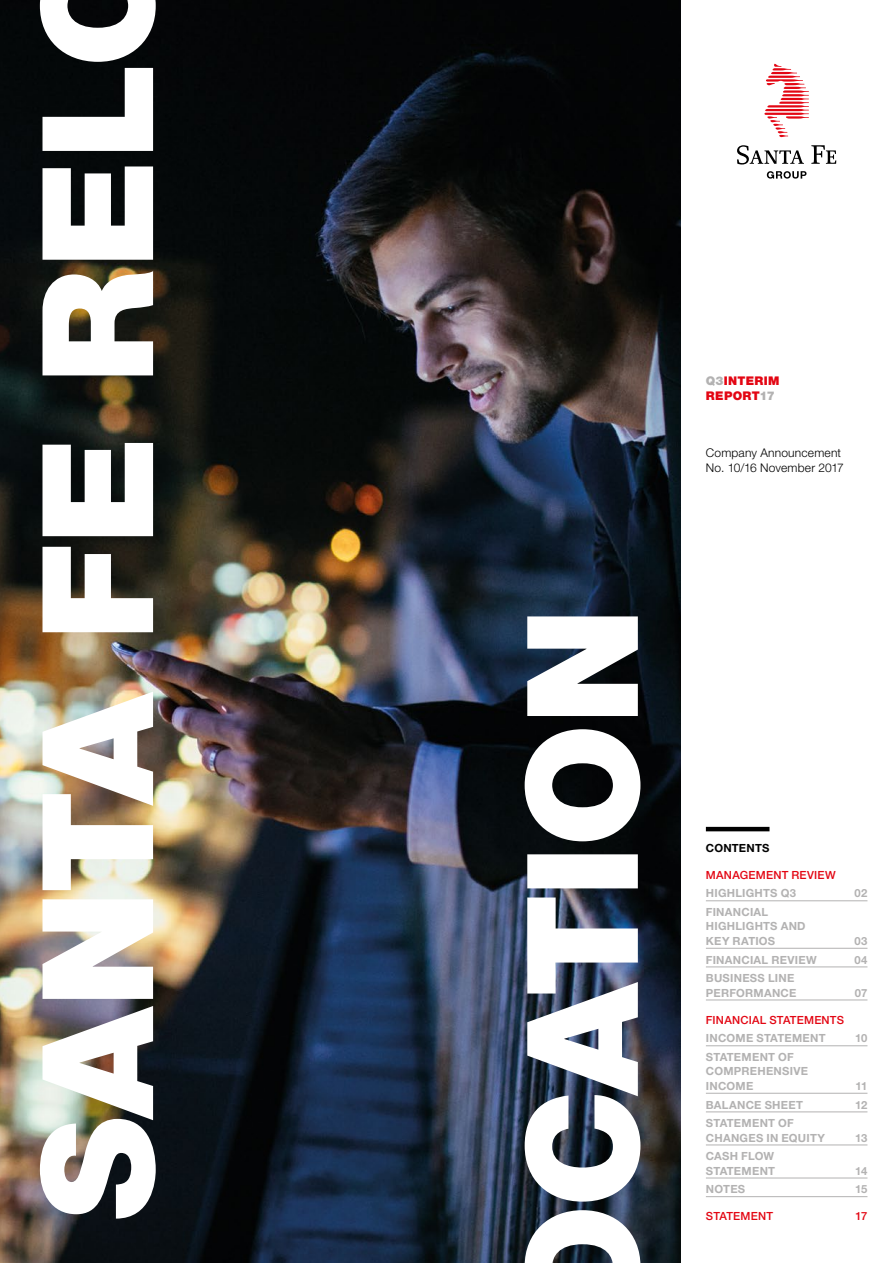
<style>
.page{position:relative;width:893px;height:1263px;background:#fff}
.page>*{position:absolute;margin:0;border:0;box-sizing:border-box;transform-origin:0 0}
.t1{font:900 154.8px "Helvetica Neue LT Pro";letter-spacing:-.01em;color:#fff}
.t2{font:300 12px/14.4px "Helvetica Neue LT Pro";letter-spacing:.015em;color:#000}
.t3{font:900 12px/14.4px "Helvetica Neue LT Pro";letter-spacing:.025em;color:#e30613}
.t4{font:700 11.25px/14.4px "Helvetica Neue LT Pro";letter-spacing:.02em;color:#b3b2b2}
.t5{font:500 11.25px "Helvetica Neue LT Pro";letter-spacing:.02em;color:#e30613}
.t6{font:700 11.25px "Helvetica Neue LT Pro";letter-spacing:.015em;color:#000}
.s1{color:#b3b2b2}
</style>
<div class="page">
<img style="left:0;top:0;width:680px;height:1263px">
<hr style="left:706px;top:827px;width:63px;height:4px;background:#000">
<hr style="left:706px;top:900px;width:161px;height:1px;background:#b3b2b2">
<hr style="left:706px;top:948px;width:161px;height:1px;background:#b3b2b2">
<hr style="left:706px;top:967px;width:161px;height:1px;background:#b3b2b2">
<hr style="left:706px;top:1000px;width:161px;height:1px;background:#b3b2b2">
<hr style="left:706px;top:1045px;width:161px;height:1px;background:#b3b2b2">
<hr style="left:706px;top:1093px;width:161px;height:1px;background:#b3b2b2">
<hr style="left:706px;top:1112px;width:161px;height:1px;background:#b3b2b2">
<hr style="left:706px;top:1145px;width:161px;height:1px;background:#b3b2b2">
<hr style="left:706px;top:1178px;width:161px;height:1px;background:#b3b2b2">
<hr style="left:706px;top:1196px;width:161px;height:1px;background:#b3b2b2">
<svg style="left:525px;top:616px;width:115px;height:647px"></svg>
<svg style="left:737px;top:145px;width:67px;height:20px"></svg>
<svg style="left:811px;top:145px;width:25px;height:19px"></svg>
<svg style="left:767px;top:171px;width:39px;height:8px"></svg>
<svg style="left:764px;top:64px;width:45px;height:73px"></svg>
<h1 class="t1" style="left:6px;top:1220px;width:1278px;rotate:-90deg">SANTA FE RELO</h1>
<p class="t3" style="left:706px;top:374px;width:75px"><span class="s1">Q3</span>INTERIM<br>REPORT<span class="s1">17</span></p>
<p class="t2" style="left:706px;top:445px;width:140px">Company Announcement<br>No. 10/16 November 2017</p>
<p class="t6" style="left:706px;top:841px;width:65px">CONTENTS</p>
<p class="t5" style="left:706px;top:868px;width:131px">MANAGEMENT REVIEW</p>
<p class="t4" style="left:706px;top:886px;width:92px">HIGHLIGHTS Q3</p>
<p class="t4" style="left:855px;top:886px;width:14px">02</p>
<p class="t4" style="left:706px;top:905px;width:101px">FINANCIAL<br>HIGHLIGHTS AND<br>KEY RATIOS</p>
<p class="t4" style="left:854px;top:933px;width:14px">03</p>
<p class="t4" style="left:706px;top:952px;width:112px">FINANCIAL REVIEW</p>
<p class="t4" style="left:854px;top:952px;width:14px">04</p>
<p class="t4" style="left:706px;top:971px;width:92px">BUSINESS LINE<br>PERFORMANCE</p>
<p class="t4" style="left:855px;top:985px;width:14px">07</p>
<p class="t5" style="left:706px;top:1013px;width:140px">FINANCIAL STATEMENTS</p>
<p class="t4" style="left:706px;top:1031px;width:121px">INCOME STATEMENT</p>
<p class="t4" style="left:855px;top:1031px;width:14px">10</p>
<p class="t4" style="left:706px;top:1049px;width:104px">STATEMENT OF<br>COMPREHENSIVE<br>INCOME</p>
<p class="t4" style="left:856px;top:1078px;width:13px">11</p>
<p class="t4" style="left:706px;top:1097px;width:99px">BALANCE SHEET</p>
<p class="t4" style="left:855px;top:1097px;width:14px">12</p>
<p class="t4" style="left:706px;top:1116px;width:121px">STATEMENT OF<br>CHANGES IN EQUITY</p>
<p class="t4" style="left:855px;top:1130px;width:14px">13</p>
<p class="t4" style="left:706px;top:1149px;width:71px">CASH FLOW<br>STATEMENT</p>
<p class="t4" style="left:855px;top:1163px;width:14px">14</p>
<p class="t4" style="left:706px;top:1182px;width:41px">NOTES</p>
<p class="t4" style="left:855px;top:1182px;width:14px">15</p>
<p class="t5" style="left:706px;top:1210px;width:69px">STATEMENT</p>
<p class="t5" style="left:856px;top:1210px;width:13px">17</p>
</div>
